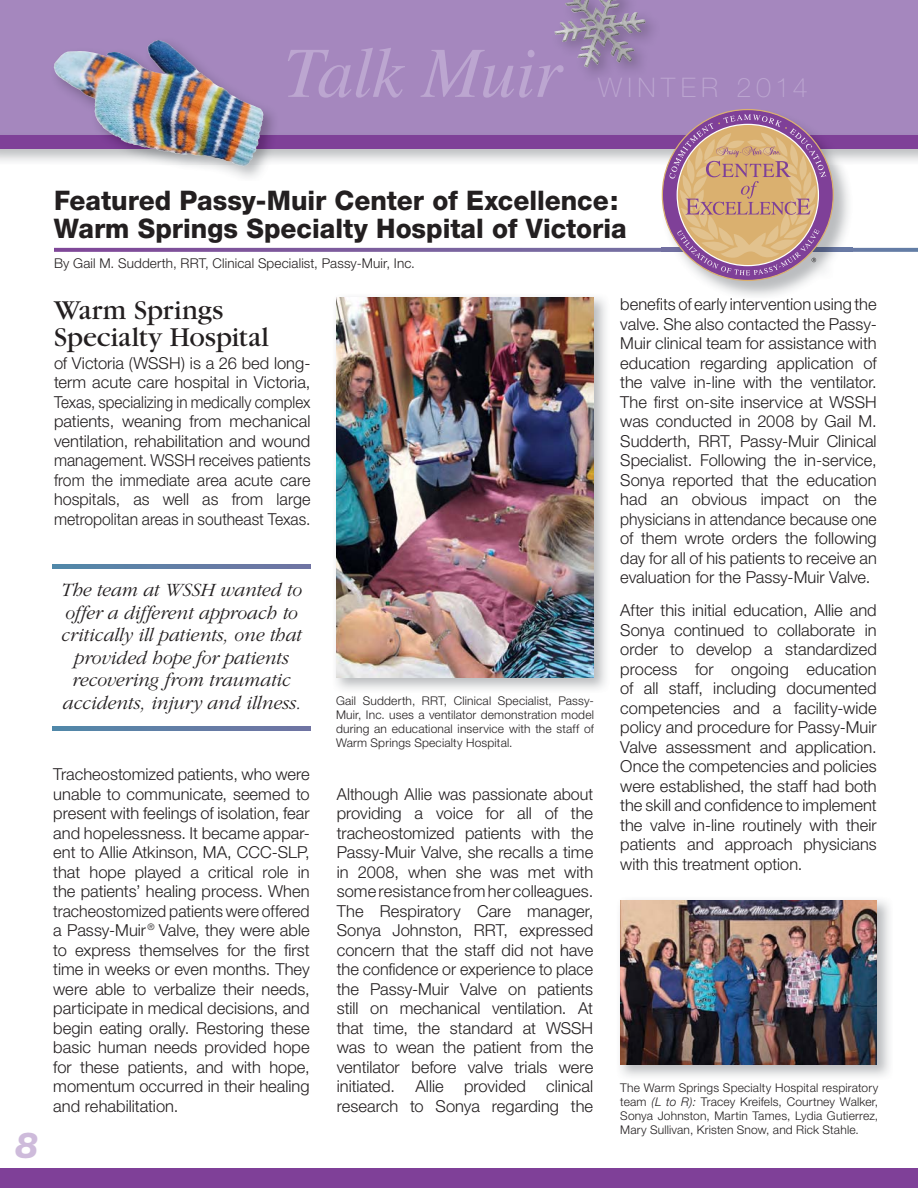
<style>
.page{position:relative;width:918px;height:1188px;background:#fff}
.page>*{position:absolute;margin:0;border:0;box-sizing:border-box;transform-origin:0 0}
.t1{font:italic 72px "Times";letter-spacing:-.02em;color:#bca6d0}
.t2{font:italic 800 36px "Helvetica Neue";color:#cebbdb}
.t3{font:28.5px/27px "Garamond";letter-spacing:-.005em;color:#231f20}
.t4{font:800 27px/28.5px "Helvetica Neue";color:#231f20}
.t5{font:100 27px "Helvetica Neue";letter-spacing:.195em;color:#bca6d0}
.t6{font:italic 300 19.5px/22.5px "Garamond";letter-spacing:-.005em;color:#231f20;text-align:center}
.t7{font:300 16.5px/19.5px "Helvetica Neue";color:#231f20;text-align:justify}
.t8{font:300 13.5px "Helvetica Neue";letter-spacing:.01em;color:#231f20}
.t9{font:300 12px/14.2px "Helvetica Neue";letter-spacing:.015em;color:#231f20;text-align:justify}
.s1{color:#b9a3cd}
.s2{color:#bba6d0}
.s3{font-style:italic}
</style>
<div class="page">
<div style="left:0;top:0;width:918px;height:142px;background:#a587be"></div>
<div style="left:0;top:136px;width:918px;height:13px;background:#7f4098"></div>
<div style="left:0;top:1169px;width:918px;height:19px;background:#7f4098"></div>
<img style="left:336px;top:297px;width:270px;height:393px">
<img style="left:336px;top:297px;width:258px;height:380px">
<img style="left:699px;top:109px;width:117px;height:187px">
<svg style="left:54px;top:114px;width:864px;height:161px"></svg>
<svg style="left:53px;top:564px;width:257px;height:4px"></svg>
<svg style="left:53px;top:726px;width:257px;height:4px"></svg>
<img style="left:50px;top:111px;width:228px;height:69px">
<img style="left:54px;top:40px;width:211px;height:127px">
<img style="left:554px;top:19px;width:98px;height:55px">
<img style="left:554px;top:48px;width:26px;height:26px">
<svg style="left:551px;top:64px;width:13px;height:12px"></svg>
<img style="left:555px;top:0;width:91px;height:67px">
<img style="left:620px;top:900px;width:270px;height:177px">
<img style="left:620px;top:900px;width:257px;height:164px">
<h1 class="t1" style="left:284px;top:47px;width:280px">Talk Muir</h1>
<h3 class="t5" style="left:598px;top:78px;width:211px"><span class="s1">W</span><span class="s2">IN</span>TER 2014</h3>
<h2 class="t2" style="left:16px;top:1132px;width:24px">8</h2>
<h3 class="t4" style="left:54px;top:188px;width:574px">Featured Passy-Muir Center of Excellence:<br>Warm Springs Specialty Hospital of Victoria</h3>
<p class="t8" style="left:54px;top:259px;width:363px">By Gail M. Sudderth, RRT, Clinical Specialist, Passy-Muir, Inc.</p>
<h3 class="t3" style="left:54px;top:299px;width:216px">Warm Springs<br>Specialty Hospital</h3>
<p class="t7" style="left:54px;top:355px;width:258px">of Victoria (WSSH) is a 26 bed long&shy;term acute care hospital in Victoria, Texas, specializing in medically complex patients, weaning from mechanical ventilation, rehabilitation and wound management. WSSH receives patients from the immediate area acute care hospitals, as well as from large metropolitan areas in southeast Texas.</p>
<p class="t6" style="left:61px;top:580px;width:242px">The team at WSSH wanted to offer a different approach to critically ill patients, one that provided hope for patients recovering from traumatic accidents, injury and illness.</p>
<p class="t7" style="left:53px;top:766px;width:258px">Tracheostomized patients, who were unable to communicate, seemed to present with feelings of isolation, fear and hopelessness. It became appar&shy;ent to Allie Atkinson, MA, CCC-SLP, that hope played a critical role in the patients’ healing process. When tracheostomized patients were offered a Passy-Muir <sup>®</sup> Valve, they were able to express themselves for the first time in weeks or even months. They were able to verbalize their needs, participate in medical decisions, and begin eating orally. Restoring these basic human needs provided hope for these patients, and with hope, momentum occurred in their healing and rehabilitation.</p>
<p class="t9" style="left:336px;top:694px;width:259px">Gail Sudderth, RRT, Clinical Specialist, Passy-Muir, Inc. uses a ventilator demonstration model during an educational inservice with the staff of Warm Springs Specialty Hospital.</p>
<p class="t7" style="left:337px;top:786px;width:258px">Although Allie was passionate about providing a voice for all of the tracheostomized patients with the Passy-Muir Valve, she recalls a time in 2008, when she was met with some resistance from her colleagues.<br>The Respiratory Care manager, Sonya Johnston, RRT, expressed concern that the staff did not have the confidence or experience to place the Passy-Muir Valve on patients still on mechanical ventilation. At that time, the standard at WSSH was to wean the patient from the ventilator before valve trials were initiated. Allie provided clinical research to Sonya regarding the</p>
<p class="t7" style="left:620px;top:296px;width:258px">bene s o ear y n erven on us ng the valve. She also contacted the Passy-Muir clinical team for assistance with education regarding application of the valve in-line with the ventilator.<br>The first on-site inservice at WSSH was conducted in 2008 by Gail M.<br>Sudderth, RRT, Passy-Muir Clinical Specialist. Following the in-service, Sonya reported that the education had an obvious impact on the physicians in attendance because one of them wrote orders the following day for all of his patients to receive an evaluation for the Passy-Muir Valve.</p>
<p class="t7" style="left:620px;top:602px;width:258px">After this initial education, Allie and Sonya continued to collaborate in order to develop a standardized process for ongoing education of all staff, including documented competencies and a facility-wide policy and procedure for Passy-Muir Valve assessment and application.<br>Once the competencies and policies were established, the staff had both the skill and confidence to implement the valve in-line routinely with their patients and approach physicians with this treatment option.</p>
<p class="t7" style="left:656px;top:296px;width:37px">fit f</p>
<p class="t7" style="left:717px;top:296px;width:31px">lit</p>
<p class="t7" style="left:786px;top:296px;width:9px">ti</p>
<p class="t7" style="left:831px;top:296px;width:5px">i</p>
<p class="t9" style="left:620px;top:1081px;width:259px">The Warm Springs Specialty Hospital respiratory team <span class="s3">(L to R):</span> Tracey Kreifels, Courtney Walker, Sonya Johnston, Martin Tames, Lydia Gutierrez, Mary Sullivan, Kristen Snow, and Rick Stahle.</p>
</div>
